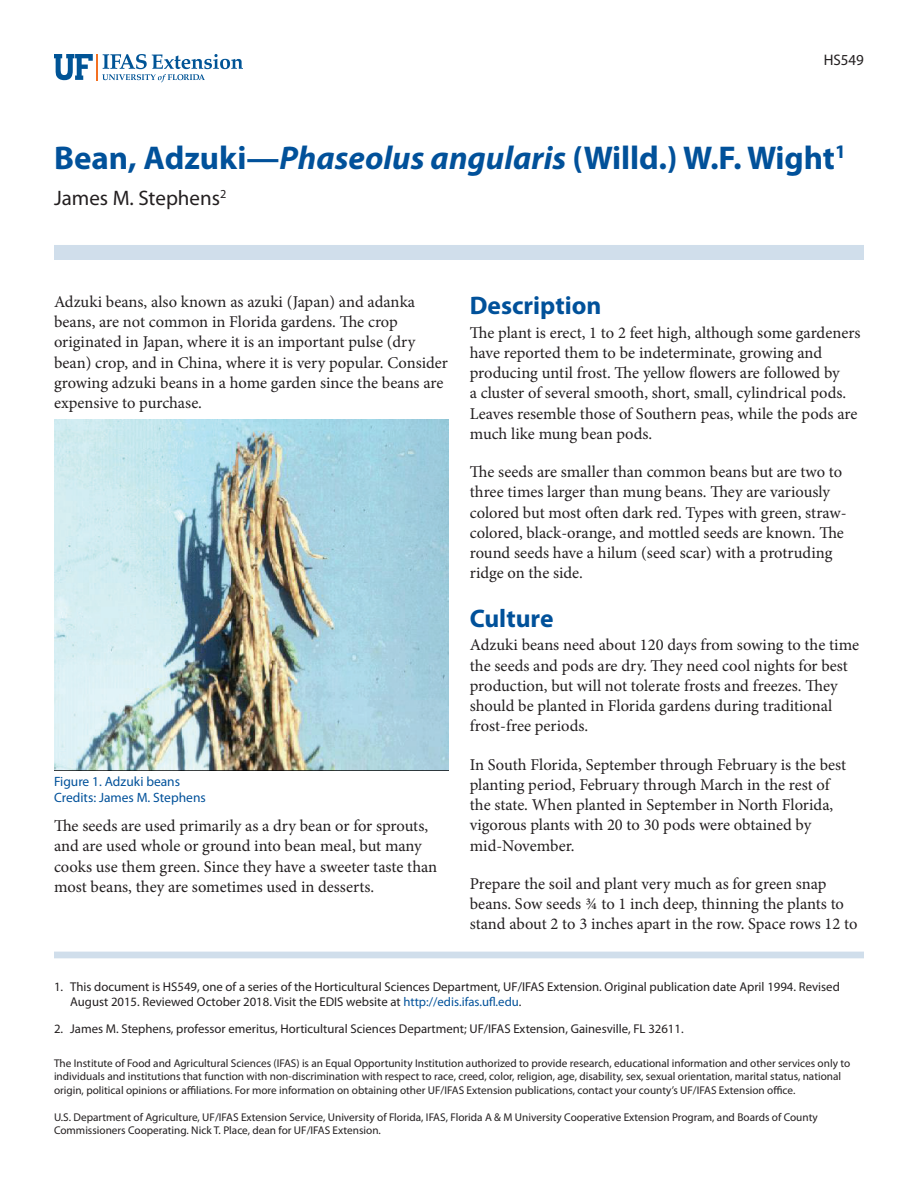
<style>
.page{position:relative;width:918px;height:1188px;background:#fff}
.page>*{position:absolute;margin:0;border:0;box-sizing:border-box;transform-origin:0 0}
.TitleRegular{font:700 33px "Myriad Pro";color:#01519a}
.SectionHeading0{font:700 25.5px "Myriad Pro";color:#01519a}
.Author{font:21px "Myriad Pro";color:#231f20}
.Paragraph{font:16.5px/20.2px "Minion Pro";color:#231f20}
.PubNumber{font:15.3px "Myriad Pro";color:#231f20}
.FigureCaption{font:13.5px "Myriad Pro";color:#01519a}
.t1{font:12.75px/15.3px "Myriad Pro";color:#231f20}
.Disclaimer{font:11.25px/13.5px "Myriad Pro";color:#231f20}
.s1{font-style:italic}
.s2{color:#01519a}
</style>
<div class="page">
<svg style="left:54px;top:54px;width:189px;height:28px"></svg>
<div style="left:54px;top:245px;width:810px;height:15px;background:#d0deeb"></div>
<div style="left:54px;top:952px;width:810px;height:6px;background:#d0deeb"></div>
<img style="left:54px;top:419px;width:394px;height:351px">
<p class="PubNumber" style="left:824px;top:51px;width:42px">HS549</p>
<p class="TitleRegular" style="left:54px;top:136px;width:793px">Bean, Adzuki—<span class="s1">Phaseolus angularis</span> (Willd.) W.F. Wight<sup>1</sup></p>
<p class="Author" style="left:54px;top:185px;width:174px">James M. Stephens<sup>2</sup></p>
<p class="Paragraph" style="left:54px;top:292px;width:396px">Adzuki beans, also known as azuki (Japan) and adanka beans, are not common in Florida gardens. The crop originated in Japan, where it is an important pulse (dry bean) crop, and in China, where it is very popular. Consider growing adzuki beans in a home garden since the beans are expensive to purchase.</p>
<p class="FigureCaption" style="left:54px;top:773px;width:128px">Figure 1. Adzuki beans</p>
<p class="FigureCaption" style="left:54px;top:789px;width:153px">Credits: James M. Stephens</p>
<p class="Paragraph" style="left:54px;top:816px;width:385px">The seeds are used primarily as a dry bean or for sprouts, and are used whole or ground into bean meal, but many cooks use them green. Since they have a sweeter taste than most beans, they are sometimes used in desserts.</p>
<p class="SectionHeading0" style="left:470px;top:289px;width:133px">Description</p>
<p class="Paragraph" style="left:470px;top:322px;width:392px">The plant is erect, 1 to 2 feet high, although some gardeners have reported them to be indeterminate, growing and producing until frost. The yellow flowers are followed by<br>a cluster of several smooth, short, small, cylindrical pods.<br>Leaves resemble those of Southern peas, while the pods are much like mung bean pods.</p>
<p class="Paragraph" style="left:470px;top:462px;width:378px">The seeds are smaller than common beans but are two to three times larger than mung beans. They are variously colored but most often dark red. Types with green, straw&shy;colored, black-orange, and mottled seeds are known. The round seeds have a hilum (seed scar) with a protruding ridge on the side.</p>
<p class="SectionHeading0" style="left:470px;top:602px;width:85px">Culture</p>
<p class="Paragraph" style="left:470px;top:635px;width:391px">Adzuki beans need about 120 days from sowing to the time the seeds and pods are dry. They need cool nights for best production, but will not tolerate frosts and freezes. They should be planted in Florida gardens during traditional frost-free periods.</p>
<p class="Paragraph" style="left:470px;top:754px;width:378px">In South Florida, September through February is the best planting period, February through March in the rest of the state. When planted in September in North Florida, vigorous plants with 20 to 30 pods were obtained by mid-November.</p>
<p class="Paragraph" style="left:470px;top:874px;width:389px">Prepare the soil and plant very much as for green snap beans. Sow seeds ¾ to 1 inch deep, thinning the plants to stand about 2 to 3 inches apart in the row. Space rows 12 to</p>
<p class="t1" style="left:70px;top:979px;width:771px;text-indent:-16px">1. This document is HS549, one of a series of the Horticultural Sciences Department, UF/IFAS Extension. Original publication date April 1994. Revised<br>August 2015. Reviewed October 2018. Visit the EDIS website at <span class="s2">http://edis.ifas.ufl.edu</span>.</p>
<p class="t1" style="left:54px;top:1021px;width:631px">2. James M. Stephens, professor emeritus, Horticultural Sciences Department; UF/IFAS Extension, Gainesville, FL 32611.</p>
<p class="Disclaimer" style="left:54px;top:1056px;width:798px">The Institute of Food and Agricultural Sciences (IFAS) is an Equal Opportunity Institution authorized to provide research, educational information and other services only to individuals and institutions that function with non-discrimination with respect to race, creed, color, religion, age, disability, sex, sexual orientation, marital status, national origin, political opinions or affiliations. For more information on obtaining other UF/IFAS Extension publications, contact your county’s UF/IFAS Extension office.</p>
<p class="Disclaimer" style="left:54px;top:1110px;width:765px">U.S. Department of Agriculture, UF/IFAS Extension Service, University of Florida, IFAS, Florida A &amp; M University Cooperative Extension Program, and Boards of County<br>Commissioners Cooperating. Nick T. Place, dean for UF/IFAS Extension.</p>
</div>
